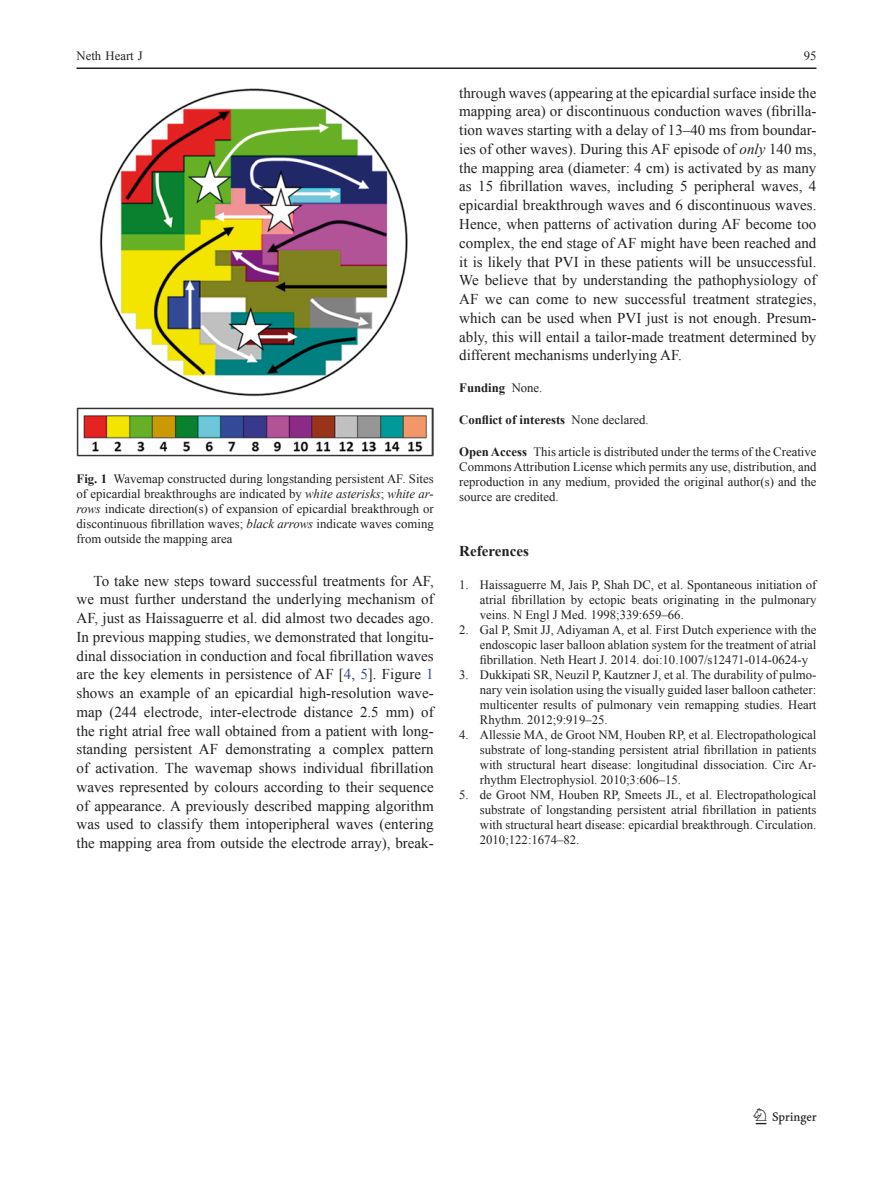
<style>
.page{position:relative;width:893px;height:1187px;background:#fff}
.page>*{position:absolute;margin:0;border:0;box-sizing:border-box;transform-origin:0 0}
.t1{font:22.5px "Springnew";color:#231f20}
.t2{font:15px/18.8px "Times New Roman";color:#231f20;text-align:justify}
.t3{font:700 15px "Times New Roman";color:#231f20}
.t4{font:12.75px/15px "Times New Roman";color:#231f20;text-align:justify}
.t5{font:700 12.75px "Times New Roman";color:#231f20}
.s1{font-weight:700}
.s2{font-style:italic}
.s3{color:#324a97}
.s4{font-weight:400}
</style>
<div class="page">
<hr style="left:77px;top:67px;width:739px;height:2px;background:#231f20">
<img style="left:77px;top:88px;width:357px;height:368px">
<p class="t4" style="left:77px;top:48px;width:68px">Neth Heart J</p>
<p class="t4" style="left:77px;top:471px;width:359px"><span class="s1">Fig. 1</span> Wavemap constructed during longstanding persistent AF. Sites of epicardial breakthroughs are indicated by <span class="s2">white asterisks</span>; <span class="s2">white ar&shy;rows</span> indicate direction(s) of expansion of epicardial breakthrough or discontinuous fibrillation waves; <span class="s2">black arrows</span> indicate waves coming from outside the mapping area</p>
<p class="t2" style="left:77px;top:571px;width:359px;text-indent:17px">To take new steps toward successful treatments for AF, we must further understand the underlying mechanism of AF, just as Haissaguerre et al. did almost two decades ago.<br>In previous mapping studies, we demonstrated that longitu&shy;dinal dissociation in conduction and focal fibrillation waves are the key elements in persistence of AF [<span class="s3">4</span>, <span class="s3">5</span>]. Figure <span class="s3">1 </span>shows an example of an epicardial high-resolution wave&shy;map (244 electrode, inter-electrode distance 2.5 mm) of the right atrial free wall obtained from a patient with long&shy;standing persistent AF demonstrating a complex pattern of activation. The wavemap shows individual fibrillation waves represented by colours according to their sequence of appearance. A previously described mapping algorithm was used to classify them intoperipheral waves (entering the mapping area from outside the electrode array), break-</p>
<p class="t4" style="left:804px;top:48px;width:14px">95</p>
<p class="t2" style="left:459px;top:83px;width:359px">through waves (appearing at the epicardial surface inside the mapping area) or discontinuous conduction waves (fibrilla&shy;tion waves starting with a delay of 13–40 ms from boundar&shy;ies of other waves). During this AF episode of <span class="s2">only</span> 140 ms, the mapping area (diameter: 4 cm) is activated by as many as 15 fibrillation waves, including 5 peripheral waves, 4 epicardial breakthrough waves and 6 discontinuous waves.<br>Hence, when patterns of activation during AF become too complex, the end stage of AF might have been reached and it is likely that PVI in these patients will be unsuccessful.<br>We believe that by understanding the pathophysiology of AF we can come to new successful treatment strategies, which can be used when PVI just is not enough. Presum&shy;ably, this will entail a tailor-made treatment determined by different mechanisms underlying AF.</p>
<p class="t5" style="left:459px;top:379px;width:85px">Funding <span class="s4">None.</span></p>
<p class="t5" style="left:459px;top:411px;width:191px">Conflict of interests <span class="s4">None declared.</span></p>
<p class="t4" style="left:459px;top:444px;width:359px"><span class="s1">Open Access</span> This article is distributed under the terms of the Creative Commons Attribution License which permits any use, distribution, and reproduction in any medium, provided the original author(s) and the source are credited.</p>
<p class="t3" style="left:459px;top:541px;width:71px">References</p>
<p class="t4" style="left:480px;top:577px;width:338px;text-indent:-21px">1. Haissaguerre M, Jais P, Shah DC, et al. Spontaneous initiation of atrial fibrillation by ectopic beats originating in the pulmonary veins. N Engl J Med. 1998;339:659–66.</p>
<p class="t4" style="left:480px;top:622px;width:338px;text-indent:-21px">2. Gal P, Smit JJ, Adiyaman A, et al. First Dutch experience with the endoscopic laser balloon ablation system for the treatment of atrial fibrillation. Neth Heart J. 2014. doi:10.1007/s12471-014-0624-y</p>
<p class="t4" style="left:480px;top:667px;width:338px;text-indent:-21px">3. Dukkipati SR, Neuzil P, Kautzner J, et al. The durability of pulmo&shy;nary vein isolation using the visually guided laser balloon catheter: multicenter results of pulmonary vein remapping studies. Heart Rhythm. 2012;9:919–25.</p>
<p class="t4" style="left:480px;top:727px;width:338px;text-indent:-21px">4. Allessie MA, de Groot NM, Houben RP, et al. Electropathological substrate of long-standing persistent atrial fibrillation in patients with structural heart disease: longitudinal dissociation. Circ Ar&shy;rhythm Electrophysiol. 2010;3:606–15.</p>
<p class="t4" style="left:480px;top:787px;width:338px;text-indent:-21px">5. de Groot NM, Houben RP, Smeets JL, et al. Electropathological substrate of longstanding persistent atrial fibrillation in patients with structural heart disease: epicardial breakthrough. Circulation.<br>2010;122:1674–82.</p>
<h1 class="t1" style="left:756px;top:1108px;width:63px">1 3</h1>
</div>
